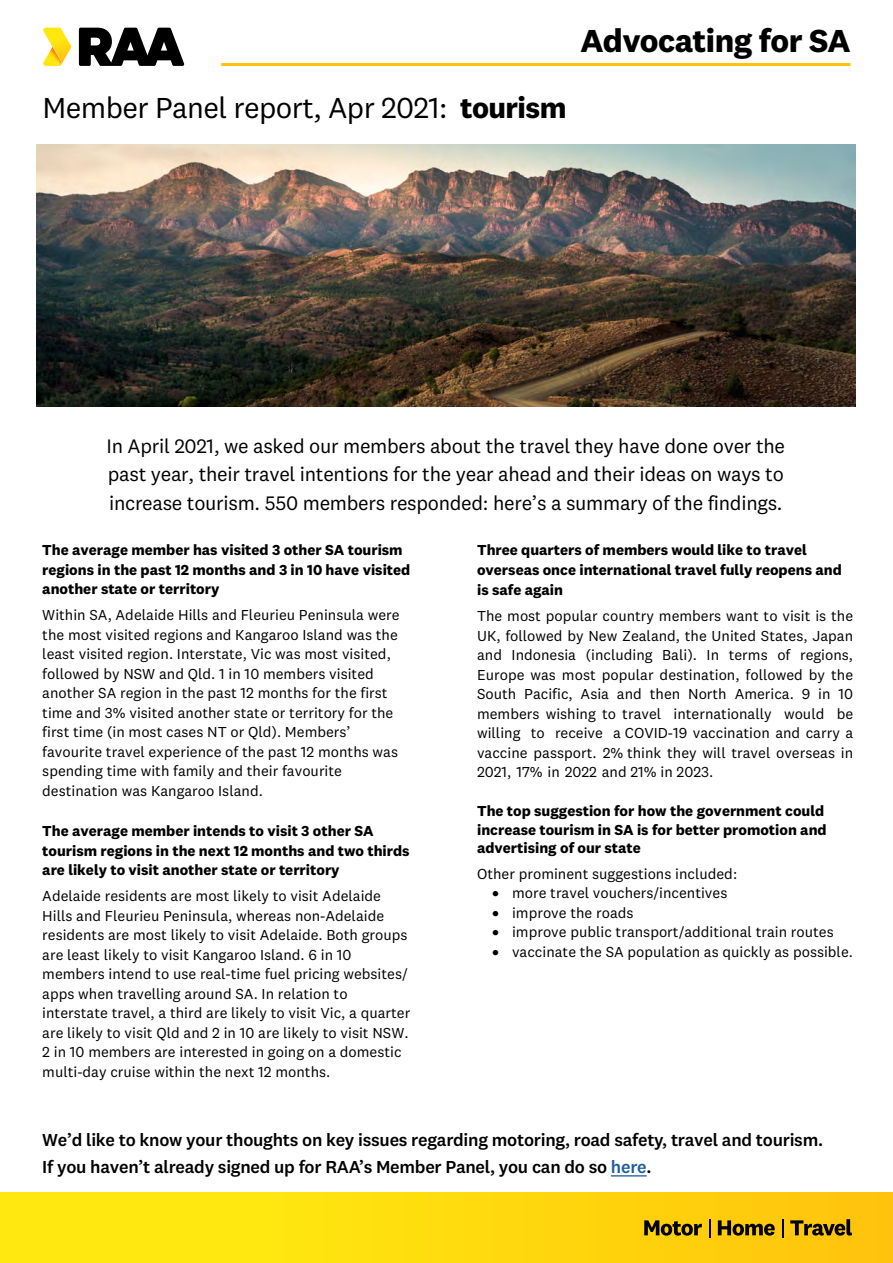
<style>
.page{position:relative;width:893px;height:1263px;background:#fff}
.page>*{position:absolute;margin:0;border:0;box-sizing:border-box;transform-origin:0 0}
.t1{font:700 33px "National 2";letter-spacing:-.015em;color:#000}
.t2{font:30px "National 2";letter-spacing:-.02em;color:#000}
.t3{font:20.25px/28.5px "National 2";letter-spacing:-.015em;color:#000;text-align:justify}
.t4{font:500 18px/27px "National 2";letter-spacing:-.015em;color:#000}
.t5{font:15px/19.5px "National 2";color:#000}
.t6{font:700 15px/19.2px "National 2";color:#000}
.s1{font-weight:700}
.s2{color:#215e9e}
</style>
<div class="page">
<svg style="left:79px;top:28px;width:105px;height:38px"></svg>
<svg style="left:43px;top:28px;width:28px;height:38px"></svg>
<hr style="left:221px;top:63px;width:629px;height:3px;background:#ffc20e">
<div style="left:0;top:1192px;width:893px;height:71px;background:linear-gradient(to right,#ffef10,#ffc50c)"></div>
<svg style="left:644px;top:1220px;width:58px;height:15px"></svg>
<svg style="left:709px;top:1219px;width:1px;height:18px"></svg>
<svg style="left:718px;top:1220px;width:57px;height:15px"></svg>
<svg style="left:782px;top:1219px;width:1px;height:18px"></svg>
<svg style="left:790px;top:1219px;width:62px;height:16px"></svg>
<hr style="left:611px;top:1175px;width:36px;height:1px;background:#215e9e">
<img style="left:37px;top:144px;width:818px;height:262px">
<h2 class="t2" style="left:43px;top:90px;width:525px">Member Panel report, Apr 2021: <span class="s1">tourism</span></h2>
<h1 class="t1" style="left:580px;top:20px;width:271px">Advocating for SA</h1>
<h3 class="t3" style="left:107px;top:432px;width:680px">In April 2021, we asked our members about the travel they have done over the past year, their travel intentions for the year ahead and their ideas on ways to increase tourism. 550 members responded: here’s a summary of the findings.</h3>
<p class="t6" style="left:42px;top:540px;width:369px">The average member has visited 3 other SA tourism regions in the past 12 months and 3 in 10 have visited another state or territory</p>
<p class="t5" style="left:42px;top:605px;width:359px">Within SA, Adelaide Hills and Fleurieu Peninsula were the most visited regions and Kangaroo Island was the least visited region. Interstate, Vic was most visited, followed by NSW and Qld. 1 in 10 members visited another SA region in the past 12 months for the first time and 3% visited another state or territory for the first time (in most cases NT or Qld). Members’ favourite travel experience of the past 12 months was spending time with family and their favourite destination was Kangaroo Island.</p>
<p class="t6" style="left:42px;top:821px;width:369px">The average member intends to visit 3 other SA tourism regions in the next 12 months and two thirds are likely to visit another state or territory</p>
<p class="t5" style="left:42px;top:886px;width:370px">Adelaide residents are most likely to visit Adelaide Hills and Fleurieu Peninsula, whereas non-Adelaide residents are most likely to visit Adelaide. Both groups are least likely to visit Kangaroo Island. 6 in 10 members intend to use real-time fuel pricing websites/ apps when travelling around SA. In relation to interstate travel, a third are likely to visit Vic, a quarter are likely to visit Qld and 2 in 10 are likely to visit NSW.<br>2 in 10 members are interested in going on a domestic multi-day cruise within the next 12 months.</p>
<p class="t6" style="left:477px;top:540px;width:366px;line-height:20px">Three quarters of members would like to travel overseas once international travel fully reopens and is safe again</p>
<p class="t5" style="left:477px;top:606px;width:378px;text-align:justify">The most popular country members want to visit is the UK, followed by New Zealand, the United States, Japan and Indonesia (including Bali). In terms of regions, Europe was most popular destination, followed by the South Pacific, Asia and then North America. 9 in 10 members wishing to travel internationally would be willing to receive a COVID-19 vaccination and carry a vaccine passport. 2% think they will travel overseas in 2021, 17% in 2022 and 21% in 2023.</p>
<p class="t6" style="left:477px;top:802px;width:351px;line-height:18.3px">The top suggestion for how the government could increase tourism in SA is for better promotion and advertising of our state</p>
<p class="t5" style="left:477px;top:863px;width:262px">Other prominent suggestions included:</p>
<p class="t5" style="left:492px;top:883px;width:237px">• more travel vouchers/incentives</p>
<p class="t5" style="left:492px;top:902px;width:143px">• improve the roads</p>
<p class="t5" style="left:492px;top:922px;width:343px">• improve public transport/additional train routes</p>
<p class="t5" style="left:492px;top:941px;width:362px">• vaccinate the SA population as quickly as possible.</p>
<p class="t4" style="left:42px;top:1126px;width:782px">We’d like to know your thoughts on key issues regarding motoring, road safety, travel and tourism.<br>If you haven’t already signed up for RAA’s Member Panel, you can do so <span class="s2">here</span>.</p>
</div>
